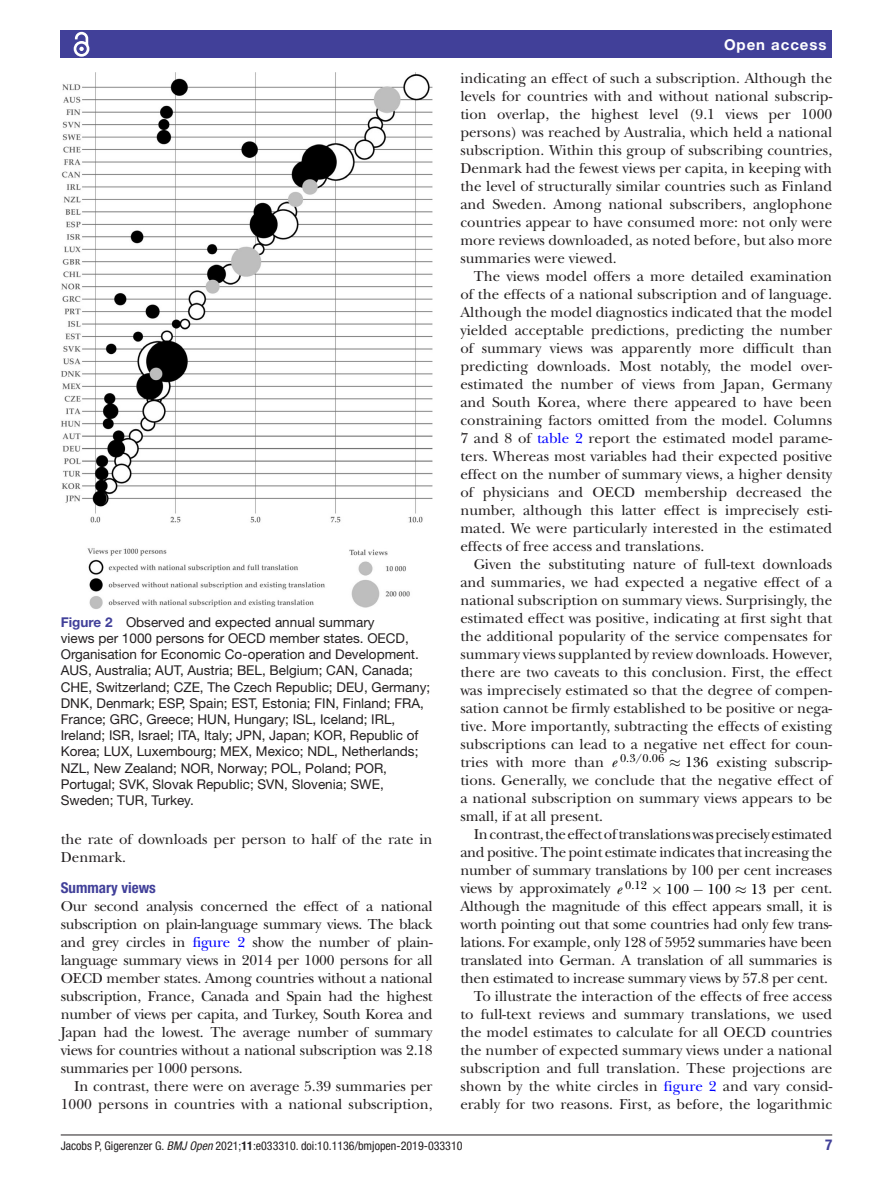
<style>
.page{position:relative;width:893px;height:1191px;background:#fff}
.page>*{position:absolute;margin:0;border:0;box-sizing:border-box;transform-origin:0 0}
.t1{font:15px/18px "New Baskerville";color:#231f20;text-align:justify}
.t2{font:15px/18px "New Baskerville";letter-spacing:-.02em;color:#231f20;text-align:right}
.t3{font:700 condensed 15px "Helvetica Neue LT Std";color:#414099}
.t4{font:700 15px "Helvetica Neue LT Std";letter-spacing:.065em;color:#fff}
.t5{font:13.5px/16.2px "Helvetica Neue LT Std";color:#231f20}
.t6{font:condensed 12px "Helvetica Neue LT Std";color:#231f20}
.s1{font-weight:700;color:#414099}
.s2{color:#00f}
.s3{font-style:italic;color:#000}
.s4{font-family:"CMSY10";color:#000}
.s5{color:#000}
.s6{font-style:italic}
.s7{font-weight:700}
</style>
<div class="page">
<hr style="left:61px;top:1134px;width:771px;height:1px;background:#231f20">
<div style="left:61px;top:31px;width:771px;height:27px;background:#414099"></div>
<svg style="left:73px;top:31px;width:17px;height:26px"></svg>
<img style="left:61px;top:73px;width:372px;height:536px">
<p class="t5" style="left:61px;top:613px;width:371px"><span class="s1">Figure 2</span> Observed and expected annual summary<br>views per 1000 persons for OECD member states. OECD, Organisation for Economic Co-operation and Development.<br>AUS, Australia; AUT, Austria; BEL, Belgium; CAN, Canada; CHE, Switzerland; CZE, The Czech Republic; DEU, Germany; DNK, Denmark; ESP, Spain; EST, Estonia; FIN, Finland; FRA, France; GRC, Greece; HUN, Hungary; ISL, Iceland; IRL, Ireland; ISR, Israel; ITA, Italy; JPN, Japan; KOR, Republic of Korea; LUX, Luxembourg; MEX, Mexico; NDL, Netherlands; NZL, New Zealand; NOR, Norway; POL, Poland; POR, Portugal; SVK, Slovak Republic; SVN, Slovenia; SWE, Sweden; TUR, Turkey.</p>
<p class="t1" style="left:61px;top:830px;width:373px">the rate of downloads per person to half of the rate in<br>Denmark.</p>
<p class="t3" style="left:61px;top:879px;width:97px">Summary views</p>
<p class="t1" style="left:61px;top:897px;width:373px">Our second analysis concerned the effect of a national subscription on plain-language summary views. The black and grey circles in <span class="s2">figure 2</span> show the number of plain&shy;language summary views in 2014 per 1000 persons for all OECD member states. Among countries without a national subscription, France, Canada and Spain had the highest number of views per capita, and Turkey, South Korea and Japan had the lowest. The average number of summary views for countries without a national subscription was 2.18 summaries per 1000 persons.</p>
<p class="t1" style="left:61px;top:1077px;width:373px;text-align:right">In contrast, there were on average 5.39 summaries per<br>1000 persons in countries with a national subscription,</p>
<p class="t4" style="left:724px;top:35px;width:104px">Open access</p>
<p class="t1" style="left:460px;top:69px;width:373px">indicating an effect of such a subscription. Although the levels for countries with and without national subscrip&shy;tion overlap, the highest level (9.1 views per 1000 persons) was reached by Australia, which held a national subscription. Within this group of subscribing countries, Denmark had the fewest views per capita, in keeping with the level of structurally similar countries such as Finland and Sweden. Among national subscribers, anglophone countries appear to have consumed more: not only were more reviews downloaded, as noted before, but also more summaries were viewed.</p>
<p class="t1" style="left:460px;top:267px;width:373px;text-indent:13px">The views model offers a more detailed examination of the effects of a national subscription and of language.<br>Although the model diagnostics indicated that the model yielded acceptable predictions, predicting the number of summary views was apparently more difficult than predicting downloads. Most notably, the model over&shy;estimated the number of views from Japan, Germany and South Korea, where there appeared to have been constraining factors omitted from the model. Columns 7 and 8 of <span class="s2">table 2</span> report the estimated model parame&shy;ters. Whereas most variables had their expected positive effect on the number of summary views, a higher density of physicians and OECD membership decreased the number, although this latter effect is imprecisely esti&shy;mated. We were particularly interested in the estimated effects of free access and translations.</p>
<p class="t1" style="left:460px;top:555px;width:373px;text-indent:14px">Given the substituting nature of full-text downloads and summaries, we had expected a negative effect of a national subscription on summary views. Surprisingly, the estimated effect was positive, indicating at first sight that the additional popularity of the service compensates for summary views supplanted by review downloads. However, there are two caveats to this conclusion. First, the effect was imprecisely estimated so that the degree of compen&shy;sation cannot be firmly established to be positive or nega&shy;tive. More importantly, subtracting the effects of existing subscriptions can lead to a negative net effect for coun&shy;tries with more than <span class="s3">e</span> <sup>0.3/0.06</sup> <span class="s4">≈</span> <span class="s5">136</span> existing subscrip&shy;tions. Generally, we conclude that the negative effect of a national subscription on summary views appears to be small, if at all present.</p>
<p class="t2" style="left:460px;top:825px;width:373px">In contrast, the effect of translations was precisely estimated and positive. The point estimate indicates that increasing the number of summary translations by 100 per cent increases views by approximately <span class="s3">e</span> <sup>0.12</sup> <span class="s4">×</span> <span class="s5">100</span> <span class="s4">−</span> <span class="s5">100</span> <span class="s4">≈</span> <span class="s5">13</span> per cent.<br>Although the magnitude of this effect appears small, it is worth pointing out that some countries had only few trans&shy;lations. For example, only 128 of 5952 summaries have been translated into German. A translation of all summaries is then estimated to increase summary views by 57.8 per cent.<br>To illustrate the interaction of the effects of free access to full-text reviews and summary translations, we used the model estimates to calculate for all OECD countries the number of expected summary views under a national subscription and full translation. These projections are shown by the white circles in <span class="s2">figure 2</span> and vary consid&shy;erably for two reasons. First, as before, the logarithmic</p>
<p class="t6" style="left:61px;top:1138px;width:403px">Jacobs P, Gigerenzer G. <span class="s6">BMJ Open</span> 2021;<span class="s7">11</span>:e033310. doi:10.1136/bmjopen-2019-033310</p>
<p class="t3" style="left:825px;top:1135px;width:9px">7</p>
</div>
